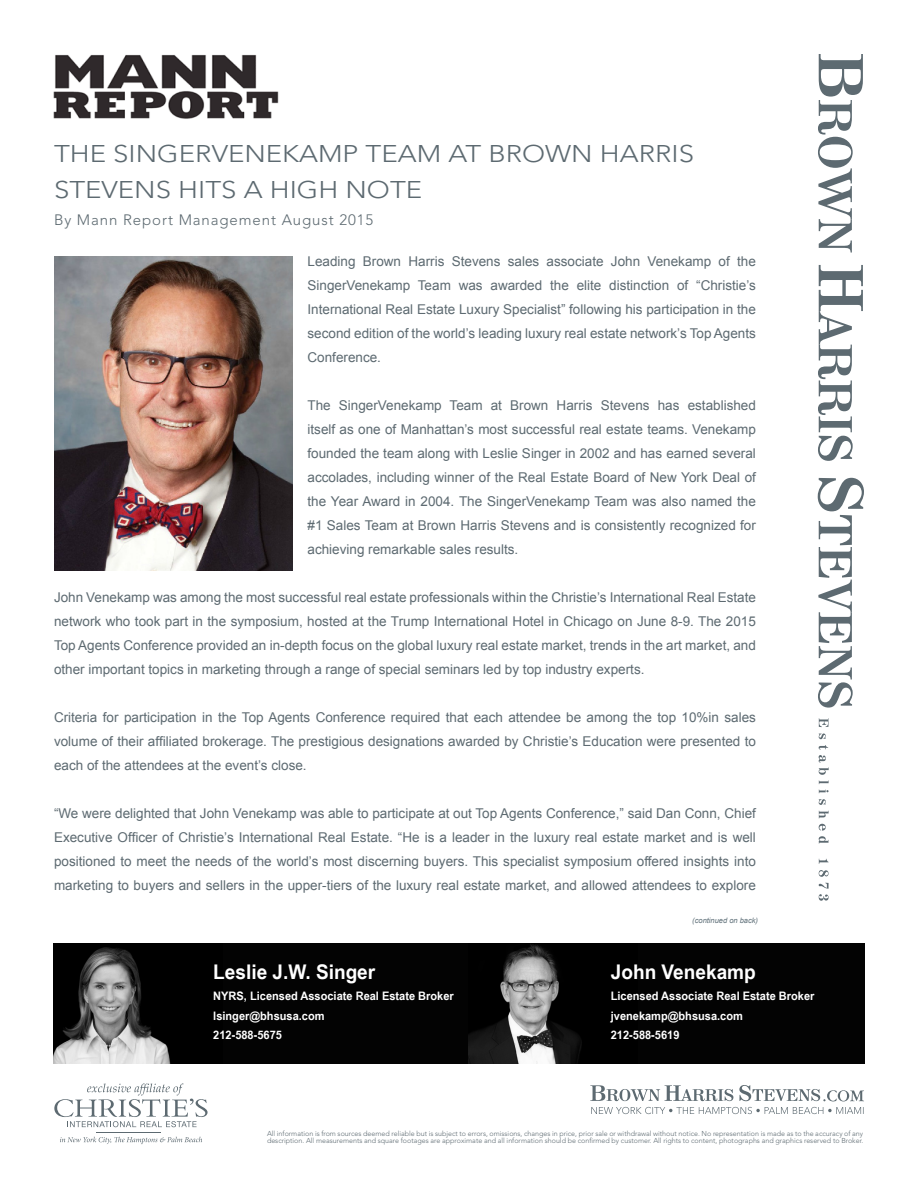
<style>
.page{position:relative;width:918px;height:1188px;background:#fff}
.page>*{position:absolute;margin:0;border:0;box-sizing:border-box;transform-origin:0 0}
.t1{font:300 24px "Avenir";color:#5d6a71;scale:1.15 1}
.t2{font:700 20.25px "Arial Narrow";color:#fff;scale:1.15 1}
.t3{font:300 15px "Avenir";letter-spacing:.06em;color:#5d6a71}
.t4{font:13.5px/24px "Arial";color:#5d6a71;text-align:justify}
.t5{font:700 11.7px "Arial Narrow";color:#fff;scale:1.15 1}
.t6{font:italic 7.5px "Arial";color:#5e6f78}
.t7{font:300 7.2px/7.5px "Avenir";color:#5d6a71}
</style>
<div class="page">
<div style="left:223px;top:944px;width:641px;height:120px;background:#030303"></div>
<svg style="left:819px;top:718px;width:9px;height:9px"></svg>
<svg style="left:819px;top:734px;width:7px;height:5px"></svg>
<svg style="left:819px;top:745px;width:9px;height:4px"></svg>
<svg style="left:819px;top:755px;width:10px;height:29px"></svg>
<svg style="left:819px;top:790px;width:10px;height:3px"></svg>
<svg style="left:819px;top:799px;width:7px;height:6px"></svg>
<svg style="left:819px;top:811px;width:10px;height:7px"></svg>
<svg style="left:819px;top:824px;width:10px;height:20px"></svg>
<svg style="left:819px;top:859px;width:10px;height:5px"></svg>
<svg style="left:819px;top:870px;width:10px;height:7px"></svg>
<svg style="left:819px;top:883px;width:10px;height:18px"></svg>
<svg style="left:818px;top:54px;width:45px;height:199px"></svg>
<svg style="left:818px;top:265px;width:45px;height:196px"></svg>
<svg style="left:818px;top:478px;width:46px;height:230px"></svg>
<img style="left:55px;top:256px;width:237px;height:315px">
<svg style="left:590px;top:1085px;width:143px;height:16px"></svg>
<svg style="left:739px;top:1085px;width:125px;height:16px"></svg>
<svg style="left:591px;top:1107px;width:273px;height:7px"></svg>
<img style="left:468px;top:944px;width:169px;height:120px">
<img style="left:54px;top:944px;width:169px;height:120px">
<svg style="left:54px;top:1083px;width:154px;height:44px"></svg>
<svg style="left:60px;top:1137px;width:142px;height:7px"></svg>
<img style="left:53px;top:54px;width:226px;height:65px">
<p class="t1" style="left:54px;top:139px;width:558px">THE SINGERVENEKAMP TEAM AT BROWN HARRIS</p>
<p class="t1" style="left:54px;top:175px;width:322px">STEVENS HITS A HIGH NOTE</p>
<p class="t3" style="left:54px;top:211px;width:321px">By Mann Report Management August 2015</p>
<p class="t4" style="left:308px;top:249px;width:450px">Leading Brown Harris Stevens sales associate John Venekamp of the SingerVenekamp Team was awarded the elite distinction of “Christie’s International Real Estate Luxury Specialist” following his participation in the second edition of the world’s leading luxury real estate network’s Top Agents Conference.</p>
<p class="t4" style="left:308px;top:393px;width:450px">The SingerVenekamp Team at Brown Harris Stevens has established itself as one of Manhattan’s most successful real estate teams. Venekamp founded the team along with Leslie Singer in 2002 and has earned several accolades, including winner of the Real Estate Board of New York Deal of the Year Award in 2004. The SingerVenekamp Team was also named the #1 Sales Team at Brown Harris Stevens and is consistently recognized for achieving remarkable sales results.</p>
<p class="t4" style="left:54px;top:585px;width:703px">John Venekamp was among the most successful real estate professionals within the Christie’s International Real Estate network who took part in the symposium, hosted at the Trump International Hotel in Chicago on June 8-9. The 2015<br>Top Agents Conference provided an in-depth focus on the global luxury real estate market, trends in the art market, and other important topics in marketing through a range of special seminars led by top industry experts.</p>
<p class="t4" style="left:54px;top:705px;width:703px">Criteria for participation in the Top Agents Conference required that each attendee be among the top 10%in sales volume of their affiliated brokerage. The prestigious designations awarded by Christie’s Education were presented to each of the attendees at the event’s close.</p>
<p class="t4" style="left:54px;top:801px;width:703px">“We were delighted that John Venekamp was able to participate at out Top Agents Conference,” said Dan Conn, Chief Executive Officer of Christie’s International Real Estate. “He is a leader in the luxury real estate market and is well positioned to meet the needs of the world’s most discerning buyers. This specialist symposium offered insights into marketing to buyers and sellers in the upper-tiers of the luxury real estate market, and allowed attendees to explore</p>
<p class="t2" style="left:213px;top:960px;width:142px">Leslie J.W. Singer</p>
<p class="t5" style="left:213px;top:989px;width:211px">NYRS, Licensed Associate Real Estate Broker</p>
<p class="t5" style="left:213px;top:1009px;width:98px">lsinger@bhsusa.com</p>
<p class="t5" style="left:213px;top:1028px;width:61px">212-588-5675</p>
<p class="t6" style="left:692px;top:917px;width:67px">(continued on back)</p>
<p class="t2" style="left:611px;top:960px;width:128px">John Venekamp</p>
<p class="t5" style="left:611px;top:989px;width:179px">Licensed Associate Real Estate Broker</p>
<p class="t5" style="left:611px;top:1009px;width:116px">jvenekamp@bhsusa.com</p>
<p class="t5" style="left:611px;top:1028px;width:61px">212-588-5619</p>
<p class="t7" style="left:267px;top:1129px;width:598px">All information is from sources deemed reliable but is subject to errors, omissions, changes in price, prior sale or withdrawal without notice. No representation is made as to the accuracy of any description. All measurements and square footages are approximate and all information should be confirmed by customer. All rights to content, photographs and graphics reserved to Broker.</p>
</div>
